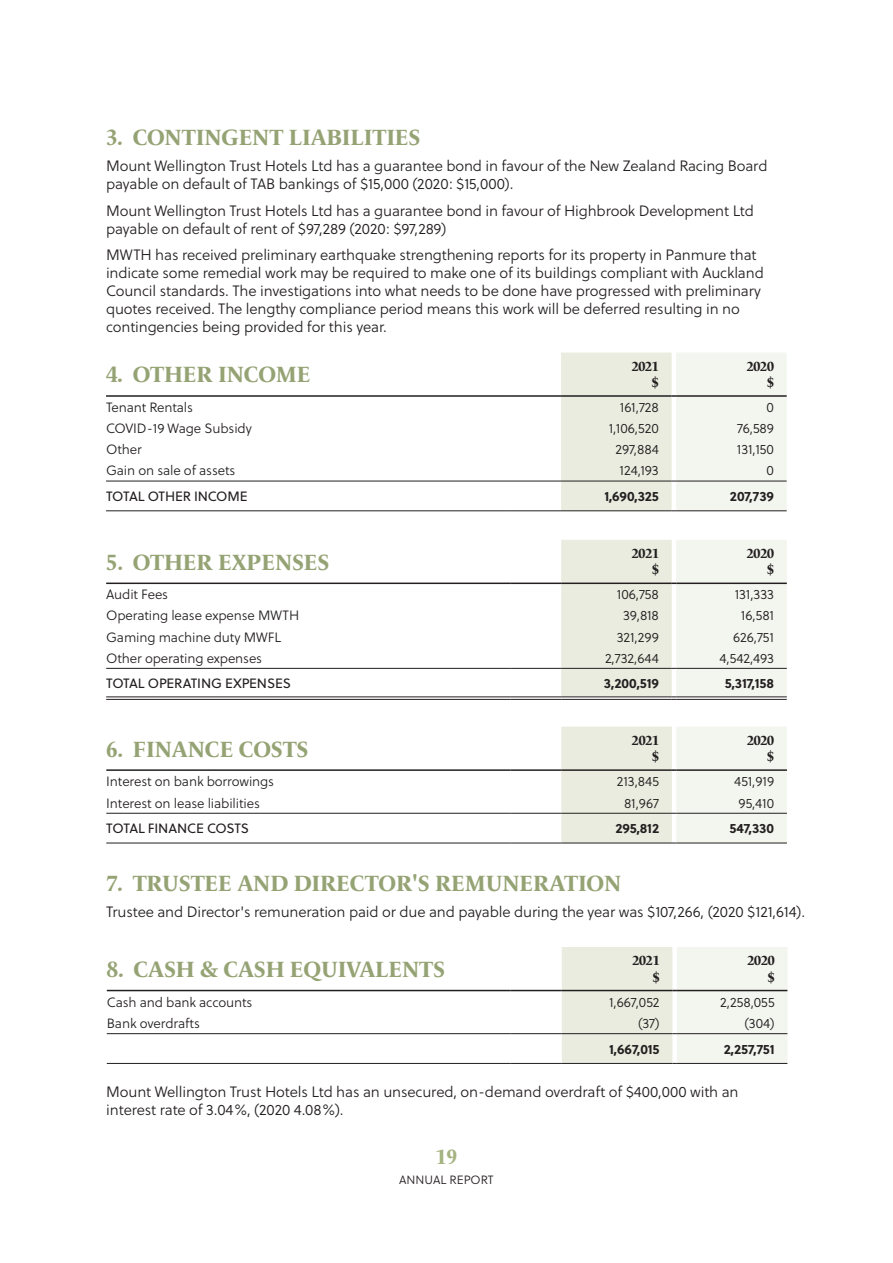
<style>
.page{position:relative;width:893px;height:1263px;background:#fff}
.page>*{position:absolute;margin:0;border:0;box-sizing:border-box;transform-origin:0 0}
.t1{font:700 22.5px "Le Monde Livre Std";letter-spacing:-.01em;color:#95a374}
.t2{font:700 21px "Le Monde Livre Std";color:#a4b37f}
.t3{font:15px/18px "Soleil Lt";letter-spacing:-.01em;color:#231f20}
.t4{font:13.5px "Soleil Lt";letter-spacing:-.01em;color:#231f20}
.t5{font:700 13.5px "Soleil";letter-spacing:-.01em;color:#231f20}
.t6{font:13.5px "Soleil";letter-spacing:-.01em;color:#231f20}
.t7{font:700 13.5px/16.2px "Le Monde Livre Std";letter-spacing:-.01em;color:#231f20;text-align:right}
.t8{font:12px "Soleil Lt";color:#231f20}
</style>
<div class="page">
<hr style="left:106px;top:395px;width:404px;height:2px;background:#231f20">
<hr style="left:510px;top:395px;width:51px;height:2px;background:#231f20">
<hr style="left:106px;top:481px;width:404px;height:1px;background:#231f20">
<hr style="left:510px;top:481px;width:51px;height:1px;background:#231f20">
<hr style="left:106px;top:510px;width:404px;height:1px;background:#231f20">
<hr style="left:510px;top:510px;width:51px;height:1px;background:#231f20">
<svg style="left:561px;top:352px;width:226px;height:159px"></svg>
<hr style="left:676px;top:510px;width:111px;height:1px;background:#231f20">
<hr style="left:106px;top:582px;width:404px;height:2px;background:#231f20">
<hr style="left:510px;top:582px;width:51px;height:2px;background:#231f20">
<hr style="left:106px;top:668px;width:404px;height:1px;background:#231f20">
<hr style="left:510px;top:668px;width:51px;height:1px;background:#231f20">
<hr style="left:106px;top:697px;width:404px;height:1px;background:#231f20">
<hr style="left:106px;top:699px;width:404px;height:1px;background:#231f20">
<hr style="left:510px;top:697px;width:51px;height:1px;background:#231f20">
<hr style="left:510px;top:699px;width:51px;height:1px;background:#231f20">
<svg style="left:561px;top:540px;width:226px;height:160px"></svg>
<hr style="left:676px;top:697px;width:111px;height:1px;background:#231f20">
<hr style="left:676px;top:699px;width:111px;height:1px;background:#231f20">
<hr style="left:106px;top:769px;width:404px;height:2px;background:#231f20">
<hr style="left:510px;top:769px;width:51px;height:2px;background:#231f20">
<hr style="left:106px;top:813px;width:404px;height:1px;background:#231f20">
<hr style="left:510px;top:813px;width:51px;height:1px;background:#231f20">
<hr style="left:106px;top:843px;width:404px;height:1px;background:#231f20">
<hr style="left:510px;top:843px;width:51px;height:1px;background:#231f20">
<svg style="left:561px;top:727px;width:226px;height:117px"></svg>
<hr style="left:676px;top:843px;width:111px;height:1px;background:#231f20">
<hr style="left:107px;top:990px;width:404px;height:1px;background:#231f20">
<hr style="left:511px;top:990px;width:51px;height:1px;background:#231f20">
<hr style="left:107px;top:1033px;width:404px;height:1px;background:#231f20">
<hr style="left:511px;top:1033px;width:51px;height:1px;background:#231f20">
<hr style="left:107px;top:1063px;width:404px;height:1px;background:#231f20">
<hr style="left:511px;top:1063px;width:51px;height:1px;background:#231f20">
<svg style="left:562px;top:947px;width:225px;height:117px"></svg>
<hr style="left:677px;top:1063px;width:110px;height:1px;background:#231f20">
<h1 class="t1" style="left:106px;top:124px;width:316px">3. CONTINGENT LIABILITIES</h1>
<p class="t3" style="left:106px;top:157px;width:663px">Mount Wellington Trust Hotels Ltd has a guarantee bond in favour of the New Zealand Racing Board payable on default of TAB bankings of $15,000 (2020: $15,000).</p>
<p class="t3" style="left:106px;top:201px;width:649px">Mount Wellington Trust Hotels Ltd has a guarantee bond in favour of Highbrook Development Ltd payable on default of rent of $97,289 (2020: $97,289)</p>
<p class="t3" style="left:106px;top:246px;width:659px">MWTH has received preliminary earthquake strengthening reports for its property in Panmure that indicate some remedial work may be required to make one of its buildings compliant with Auckland Council standards. The investigations into what needs to be done have progressed with preliminary quotes received. The lengthy compliance period means this work will be deferred resulting in no contingencies being provided for this year.</p>
<h1 class="t1" style="left:106px;top:362px;width:206px">4. OTHER INCOME</h1>
<p class="t7" style="left:632px;top:358px;width:29px">2021 $</p>
<p class="t7" style="left:747px;top:358px;width:29px">2020 $</p>
<p class="t4" style="left:106px;top:397px;width:88px">Tenant Rentals</p>
<p class="t4" style="left:620px;top:397px;width:40px">161,728</p>
<p class="t4" style="left:766px;top:397px;width:9px">0</p>
<p class="t4" style="left:106px;top:419px;width:147px">COVID-19 Wage Subsidy</p>
<p class="t4" style="left:609px;top:419px;width:52px">1,106,520</p>
<p class="t4" style="left:737px;top:419px;width:38px">76,589</p>
<p class="t4" style="left:106px;top:440px;width:37px">Other</p>
<p class="t4" style="left:615px;top:440px;width:45px">297,884</p>
<p class="t4" style="left:737px;top:440px;width:38px">131,150</p>
<p class="t4" style="left:106px;top:461px;width:131px">Gain on sale of assets</p>
<p class="t4" style="left:620px;top:461px;width:41px">124,193</p>
<p class="t4" style="left:766px;top:461px;width:9px">0</p>
<p class="t6" style="left:106px;top:486px;width:143px">TOTAL OTHER INCOME</p>
<p class="t5" style="left:604px;top:486px;width:56px">1,690,325</p>
<p class="t5" style="left:730px;top:486px;width:45px">207,739</p>
<h1 class="t1" style="left:106px;top:549px;width:225px">5. OTHER EXPENSES</h1>
<p class="t7" style="left:632px;top:545px;width:29px">2021 $</p>
<p class="t7" style="left:747px;top:545px;width:29px">2020 $</p>
<p class="t4" style="left:106px;top:585px;width:64px">Audit Fees</p>
<p class="t4" style="left:617px;top:585px;width:44px">106,758</p>
<p class="t4" style="left:735px;top:585px;width:41px">131,333</p>
<p class="t4" style="left:106px;top:606px;width:195px">Operating lease expense MWTH</p>
<p class="t4" style="left:623px;top:606px;width:37px">39,818</p>
<p class="t4" style="left:741px;top:606px;width:35px">16,581</p>
<p class="t4" style="left:106px;top:627px;width:176px">Gaming machine duty MWFL</p>
<p class="t4" style="left:617px;top:627px;width:44px">321,299</p>
<p class="t4" style="left:733px;top:627px;width:42px">626,751</p>
<p class="t4" style="left:106px;top:649px;width:158px">Other operating expenses</p>
<p class="t4" style="left:605px;top:649px;width:55px">2,732,644</p>
<p class="t4" style="left:720px;top:649px;width:56px">4,542,493</p>
<p class="t6" style="left:106px;top:674px;width:186px">TOTAL OPERATING EXPENSES</p>
<p class="t5" style="left:604px;top:673px;width:56px">3,200,519</p>
<p class="t5" style="left:725px;top:673px;width:51px">5,317,158</p>
<h1 class="t1" style="left:106px;top:736px;width:204px">6. FINANCE COSTS</h1>
<p class="t7" style="left:632px;top:732px;width:29px">2021 $</p>
<p class="t7" style="left:747px;top:732px;width:29px">2020 $</p>
<p class="t4" style="left:106px;top:772px;width:169px">Interest on bank borrowings</p>
<p class="t4" style="left:617px;top:772px;width:44px">213,845</p>
<p class="t4" style="left:734px;top:772px;width:41px">451,919</p>
<p class="t4" style="left:106px;top:793px;width:155px">Interest on lease liabilities</p>
<p class="t4" style="left:624px;top:793px;width:36px">81,967</p>
<p class="t4" style="left:739px;top:793px;width:37px">95,410</p>
<p class="t6" style="left:106px;top:819px;width:144px">TOTAL FINANCE COSTS</p>
<p class="t5" style="left:615px;top:818px;width:45px">295,812</p>
<p class="t5" style="left:729px;top:818px;width:46px">547,330</p>
<h1 class="t1" style="left:106px;top:870px;width:517px">7. TRUSTEE AND DIRECTOR'S REMUNERATION</h1>
<p class="t3" style="left:106px;top:903px;width:700px">Trustee and Director's remuneration paid or due and payable during the year was $107,266, (2020 $121,614).</p>
<h1 class="t1" style="left:107px;top:956px;width:340px">8. CASH &amp; CASH EQUIVALENTS</h1>
<p class="t7" style="left:632px;top:953px;width:29px">2021 $</p>
<p class="t7" style="left:747px;top:953px;width:29px">2020 $</p>
<p class="t4" style="left:107px;top:992px;width:147px">Cash and bank accounts</p>
<p class="t4" style="left:609px;top:992px;width:52px">1,667,052</p>
<p class="t4" style="left:720px;top:992px;width:56px">2,258,055</p>
<p class="t4" style="left:107px;top:1014px;width:95px">Bank overdrafts</p>
<p class="t4" style="left:638px;top:1014px;width:23px">(37)</p>
<p class="t4" style="left:744px;top:1014px;width:32px">(304)</p>
<p class="t5" style="left:609px;top:1038px;width:52px">1,667,015</p>
<p class="t5" style="left:724px;top:1038px;width:52px">2,257,751</p>
<p class="t3" style="left:106px;top:1082px;width:634px">Mount Wellington Trust Hotels Ltd has an unsecured, on-demand overdraft of $400,000 with an interest rate of 3.04%, (2020 4.08%).</p>
<h2 class="t2" style="left:436px;top:1145px;width:23px">19</h2>
<p class="t8" style="left:399px;top:1171px;width:96px">ANNUAL REPORT</p>
</div>
